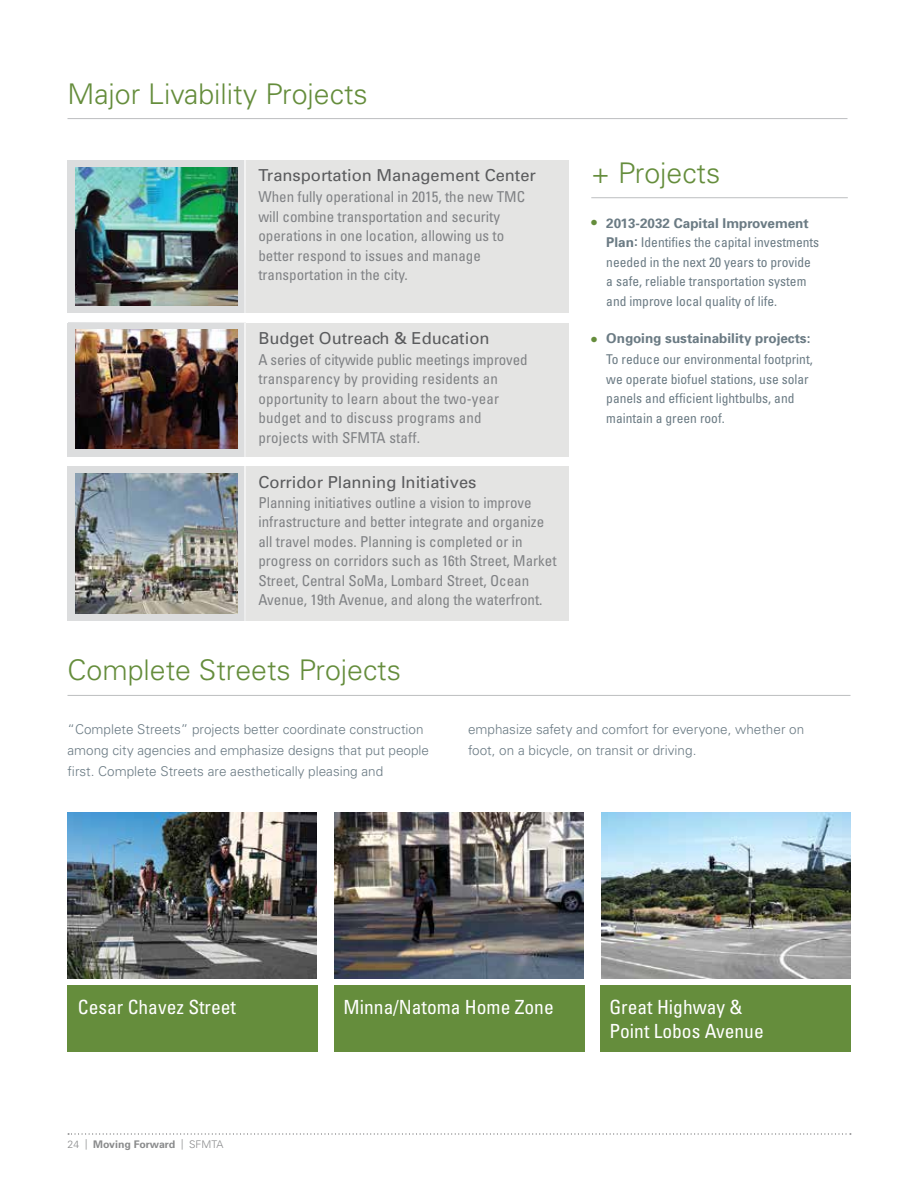
<style>
.page{position:relative;width:918px;height:1188px;background:#fff}
.page>*{position:absolute;margin:0;border:0;box-sizing:border-box;transform-origin:0 0}
.t1{font:300 28.5px "Univers";color:#658d3c}
.t2{font:condensed 19.5px/24px "Univers";color:#fff}
.t3{font:16.5px "Univers";color:#5a5b5d}
.t4{font:condensed 15px/19.5px "Univers";color:#808285}
.t5{font:condensed 13.5px/19.5px "Univers";color:#6b7b84}
.t6{font:300 13.5px/21px "Univers";color:#6b7b84}
.t7{font:700 10.5px "Univers";color:#8a8b8c}
.s1{font-size:18px;color:#658d3c}
.s2{font-weight:700;font-stretch:normal}
.s3{font-weight:300}
</style>
<div class="page">
<svg style="left:68px;top:1133px;width:783px;height:2px"></svg>
<hr style="left:591px;top:197px;width:257px;height:1px;background:#bcbec0">
<hr style="left:68px;top:118px;width:780px;height:1px;background:#bcbec0">
<hr style="left:68px;top:695px;width:782px;height:1px;background:#bcbec0">
<div style="left:226px;top:160px;width:343px;height:152px;background:#e4e4e3"></div>
<div style="left:68px;top:160px;width:176px;height:152px;background:#dcddde"></div>
<div style="left:226px;top:323px;width:343px;height:133px;background:#e4e4e3"></div>
<div style="left:68px;top:323px;width:176px;height:133px;background:#dcddde"></div>
<img style="left:75px;top:330px;width:163px;height:118px">
<div style="left:226px;top:466px;width:343px;height:155px;background:#e4e4e3"></div>
<div style="left:68px;top:466px;width:176px;height:155px;background:#dcddde"></div>
<img style="left:75px;top:473px;width:163px;height:140px">
<img style="left:75px;top:167px;width:163px;height:139px">
<div style="left:68px;top:986px;width:250px;height:66px;background:#658d3c"></div>
<div style="left:334px;top:986px;width:250px;height:66px;background:#658d3c"></div>
<div style="left:600px;top:986px;width:250px;height:66px;background:#658d3c"></div>
<img style="left:68px;top:812px;width:248px;height:166px">
<img style="left:335px;top:812px;width:248px;height:166px">
<img style="left:602px;top:812px;width:248px;height:166px">
<h1 class="t1" style="left:68px;top:76px;width:302px">Major Livability Projects</h1>
<p class="t3" style="left:258px;top:166px;width:279px">Transportation Management Center</p>
<p class="t4" style="left:258px;top:187px;width:268px">When fully operational in 2015, the new TMC will combine transportation and security operations in one location, allowing us to better respond to issues and manage transportation in the city.</p>
<p class="t3" style="left:258px;top:328px;width:233px">Budget Outreach &amp; Education</p>
<p class="t4" style="left:258px;top:349px;width:271px">A series of citywide public meetings improved transparency by providing residents an opportunity to learn about the two-year budget and to discuss programs and projects with SFMTA staff.</p>
<p class="t3" style="left:258px;top:472px;width:220px">Corridor Planning Initiatives</p>
<p class="t4" style="left:258px;top:492px;width:300px">Planning initiatives outline a vision to improve infrastructure and better integrate and organize all travel modes. Planning is completed or in progress on corridors such as 16th Street, Market Street, Central SoMa, Lombard Street, Ocean Avenue, 19th Avenue, and along the waterfront.</p>
<h1 class="t1" style="left:68px;top:653px;width:335px">Complete Streets Projects</h1>
<h1 class="t1" style="left:591px;top:155px;width:131px">+ Projects</h1>
<p class="t5" style="left:606px;top:213px;width:214px;text-indent:-15px"><span class="s1">•</span> <span class="s2">2013-2032 Capital Improvement Plan:</span> Identifies the capital investments needed in the next 20 years to provide a safe, reliable transportation system and improve local quality of life.</p>
<p class="t5" style="left:591px;top:328px;width:223px;line-height:21px;text-align:right"><span class="s1">•</span> <span class="s2">Ongoing sustainability projects:<br></span>To reduce our environmental footprint,</p>
<p class="t5" style="left:606px;top:369px;width:204px">we operate biofuel stations, use solar panels and efficient lightbulbs, and maintain a green roof.</p>
<p class="t6" style="left:68px;top:718px;width:363px">“Complete Streets” projects better coordinate construction among city agencies and emphasize designs that put people first. Complete Streets are aesthetically pleasing and</p>
<p class="t6" style="left:468px;top:718px;width:338px">emphasize safety and comfort for everyone, whether on foot, on a bicycle, on transit or driving.</p>
<h2 class="t2" style="left:78px;top:994px;width:160px">Cesar Chavez Street</h2>
<h2 class="t2" style="left:344px;top:994px;width:212px">Minna/Natoma Home Zone</h2>
<h2 class="t2" style="left:609px;top:994px;width:156px">Great Highway &amp;<br>Point Lobos Avenue</h2>
<p class="t7" style="left:68px;top:1138px;width:157px"><span class="s3">24 |</span> Moving Forward <span class="s3">| SFMTA</span></p>
</div>
